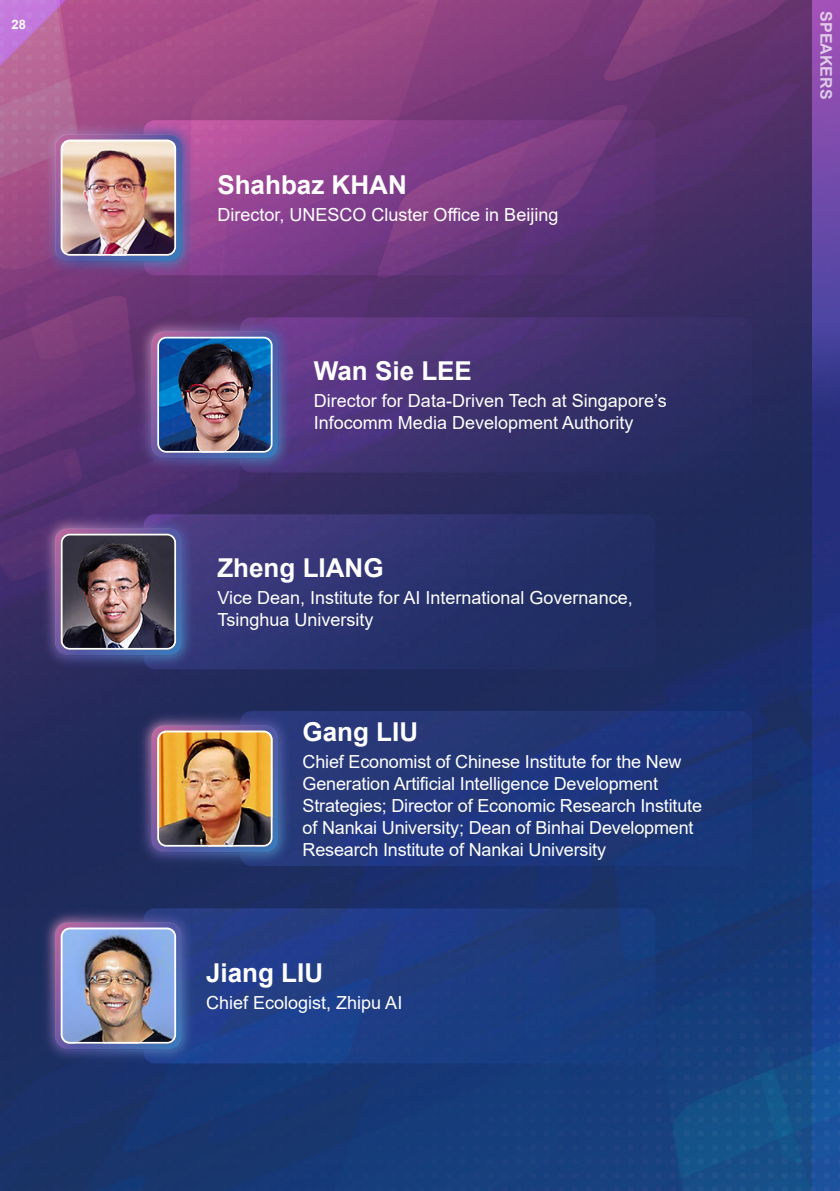
<style>
.page{position:relative;width:840px;height:1191px;background:#fff}
.page>*{position:absolute;margin:0;border:0;box-sizing:border-box;transform-origin:0 0}
.norTxt{font:700 26px "Arial";color:#fff}
.norTxt-2{font:18px/22px "Arial";letter-spacing:-.01em;color:#fff}
.t1{font:700 16px "Arial";color:#fff}
.t2{font:700 13px "Arial";color:#fff}
</style>
<div class="page">
<img style="left:0;top:0;width:812px;height:1191px">
<svg style="left:812px;top:413px;width:27px;height:778px;background:#1d3b8b"></svg>
<div style="left:143px;top:908px;width:512px;height:155px;background:linear-gradient(to bottom,#223b80,#193f86);border-radius:11px"></div>
<img style="left:28px;top:895px;width:180px;height:180px">
<svg style="left:55px;top:923px;width:126px;height:126px;background:#6f6aaa"></svg>
<img style="left:61px;top:927px;width:115px;height:116px">
<div style="left:61px;top:927px;width:115px;height:116px;border:2px solid #fff;border-radius:8px"></div>
<svg style="left:240px;top:317px;width:511px;height:155px;background:#3f3170"></svg>
<img style="left:125px;top:305px;width:180px;height:180px">
<svg style="left:152px;top:332px;width:126px;height:126px;background:#6d68aa"></svg>
<img style="left:157px;top:337px;width:115px;height:116px">
<div style="left:157px;top:337px;width:115px;height:116px;border:2px solid #fff;border-radius:8px"></div>
<svg style="left:143px;top:120px;width:512px;height:155px;background:#7b3d85"></svg>
<img style="left:28px;top:108px;width:180px;height:180px">
<svg style="left:0;top:0;width:181px;height:261px;background:#a75994"></svg>
<img style="left:61px;top:140px;width:115px;height:116px">
<div style="left:61px;top:140px;width:115px;height:116px;border:2px solid #fff;border-radius:8px"></div>
<svg style="left:143px;top:514px;width:512px;height:155px;background:#2b326d"></svg>
<img style="left:28px;top:502px;width:180px;height:179px">
<svg style="left:55px;top:529px;width:126px;height:126px;background:#6f68a9"></svg>
<img style="left:61px;top:533px;width:115px;height:116px">
<div style="left:61px;top:533px;width:115px;height:116px;border:2px solid #fff;border-radius:8px"></div>
<div style="left:240px;top:711px;width:511px;height:155px;background:#20377a;border-radius:11px"></div>
<img style="left:125px;top:698px;width:180px;height:180px">
<svg style="left:152px;top:726px;width:126px;height:126px;background:#706baa"></svg>
<img style="left:157px;top:730px;width:115px;height:116px">
<div style="left:157px;top:730px;width:115px;height:116px;border:2px solid #fff;border-radius:8px"></div>
<svg style="left:812px;top:0;width:27px;height:413px;background:#6b47a5"></svg>
<p class="t2" style="left:12px;top:15px;width:16px">28</p>
<p class="norTxt" style="left:217px;top:167px;width:191px">Shahbaz KHAN</p>
<p class="norTxt-2" style="left:217px;top:204px;width:342px">Director, UNESCO Cluster Office in Beijing</p>
<p class="norTxt" style="left:314px;top:353px;width:159px">Wan Sie LEE</p>
<p class="norTxt-2" style="left:314px;top:390px;width:354px">Director for Data-Driven Tech at Singapore’s<br>Infocomm Media Development Authority</p>
<p class="norTxt" style="left:217px;top:549px;width:168px">Zheng LIANG</p>
<p class="norTxt-2" style="left:217px;top:587px;width:416px">Vice Dean, Institute for AI International Governance,<br>Tsinghua University</p>
<p class="norTxt" style="left:302px;top:713px;width:117px">Gang LIU</p>
<p class="norTxt-2" style="left:302px;top:750px;width:401px">Chief Economist of Chinese Institute for the New Generation Artificial Intelligence Development Strategies; Director of Economic Research Institute of Nankai University; Dean of Binhai Development Research Institute of Nankai University</p>
<p class="norTxt" style="left:206px;top:954px;width:119px">Jiang LIU</p>
<p class="norTxt-2" style="left:206px;top:992px;width:198px">Chief Ecologist, Zhipu AI</p>
<p class="t1" style="left:837px;top:11px;width:90px;rotate:90deg">SPEAKERS</p>
</div>
